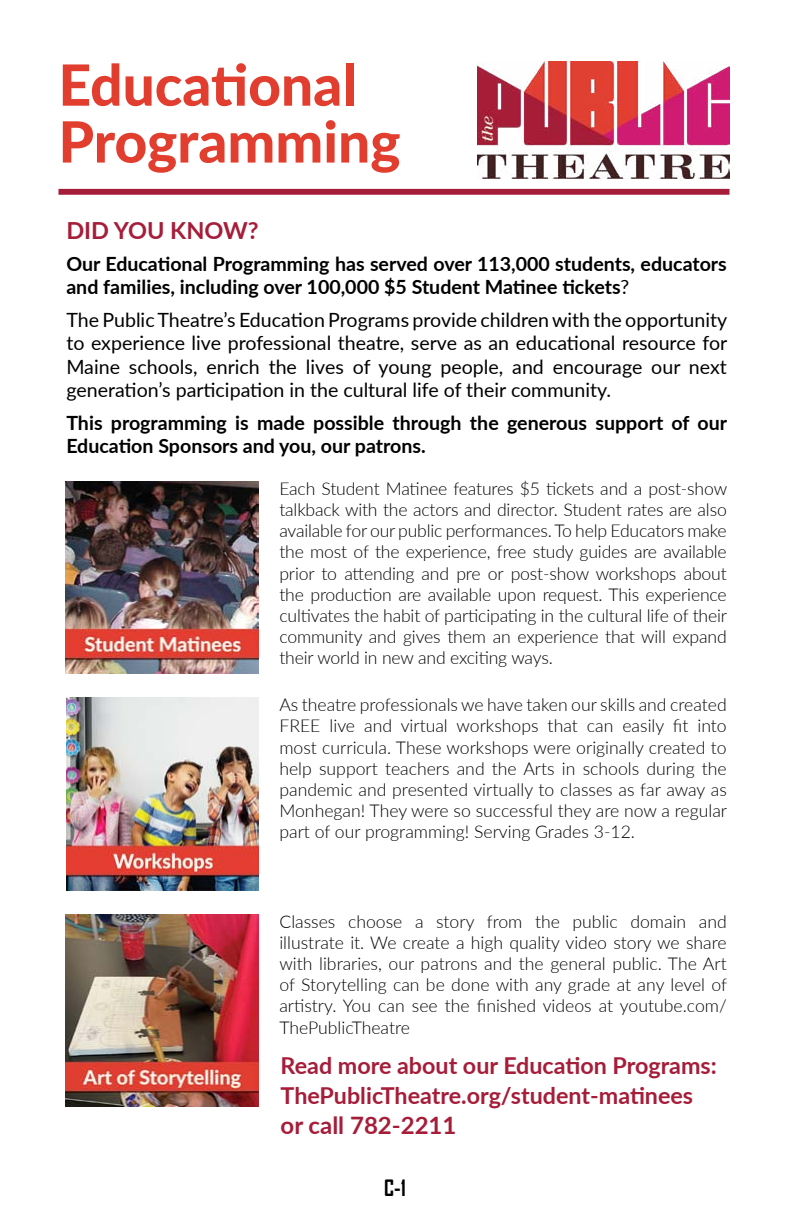
<style>
.page{position:relative;width:792px;height:1224px;background:#fff}
.page>*{position:absolute;margin:0;border:0;box-sizing:border-box;transform-origin:0 0}
.t1{font:800 56.8px/56.8px "Lato";color:#e23e30}
.t2{font:700 24px "Lato";color:#a51d39}
.t3{font:700 23.6px "Lato";color:#a51d39}
.t4{font:700 23.2px/30px "Lato";color:#a51d39}
.t5{font:700 21.6px "Agency FB";color:#000}
.t6{font:19.6px/23.6px "Lato";color:#000;text-align:justify}
.t7{font:700 19.6px/23.6px "Lato";color:#000}
.t8{font:300 17.6px/21.2px "Lato";letter-spacing:-.005em;color:#000;text-align:justify}
.s1{font-weight:400}
</style>
<div class="page">
<img style="left:477px;top:61px;width:253px;height:117px">
<div style="left:58px;top:189px;width:672px;height:6px;background:#a51d39"></div>
<img style="left:66px;top:481px;width:192px;height:193px">
<img style="left:66px;top:698px;width:193px;height:192px">
<img style="left:66px;top:914px;width:192px;height:193px">
<h1 class="t1" style="left:58px;top:54px;width:343px">Educational<br>Programming</h1>
<h3 class="t3" style="left:66px;top:213px;width:194px">DID YOU KNOW?</h3>
<p class="t7" style="left:66px;top:251px;width:662px">Our Educational Programming has served over 113,000 students, educators and families, including over 100,000 $5 Student Matinee tickets<span class="s1">?</span></p>
<p class="t6" style="left:66px;top:307px;width:662px">The Public Theatre’s Education Programs provide children with the opportunity to experience live professional theatre, serve as an educational resource for Maine schools, enrich the lives of young people, and encourage our next generation’s participation in the cultural life of their community.</p>
<p class="t7" style="left:66px;top:410px;width:662px">This programming is made possible through the generous support of our<br>Education Sponsors and you, our patrons.</p>
<p class="t8" style="left:279px;top:477px;width:449px">Each Student Matinee features $5 tickets and a post-show talkback with the actors and director. Student rates are also available for our public performances. To help Educators make the most of the experience, free study guides are available prior to attending and pre or post-show workshops about the production are available upon request. This experience cultivates the habit of participating in the cultural life of their community and gives them an experience that will expand their world in new and exciting ways.</p>
<p class="t8" style="left:279px;top:694px;width:449px">As theatre professionals we have taken our skills and created FREE live and virtual workshops that can easily fit into most curricula. These workshops were originally created to help support teachers and the Arts in schools during the pandemic and presented virtually to classes as far away as Monhegan! They were so successful they are now a regular part of our programming! Serving Grades 3-12.</p>
<p class="t8" style="left:279px;top:910px;width:449px">Classes choose a story from the public domain and illustrate it. We create a high quality video story we share with libraries, our patrons and the general public. The Art of Storytelling can be done with any grade at any level of artistry. You can see the finished videos at youtube.com/ ThePublicTheatre</p>
<h3 class="t4" style="left:281px;top:1049px;width:438px">Read more about our Education Programs:<br>ThePublicTheatre.org/student-matinees</h3>
<h2 class="t2" style="left:281px;top:1108px;width:177px">or call 782-2211</h2>
<p class="t5" style="left:384px;top:1175px;width:23px">C-1</p>
</div>
